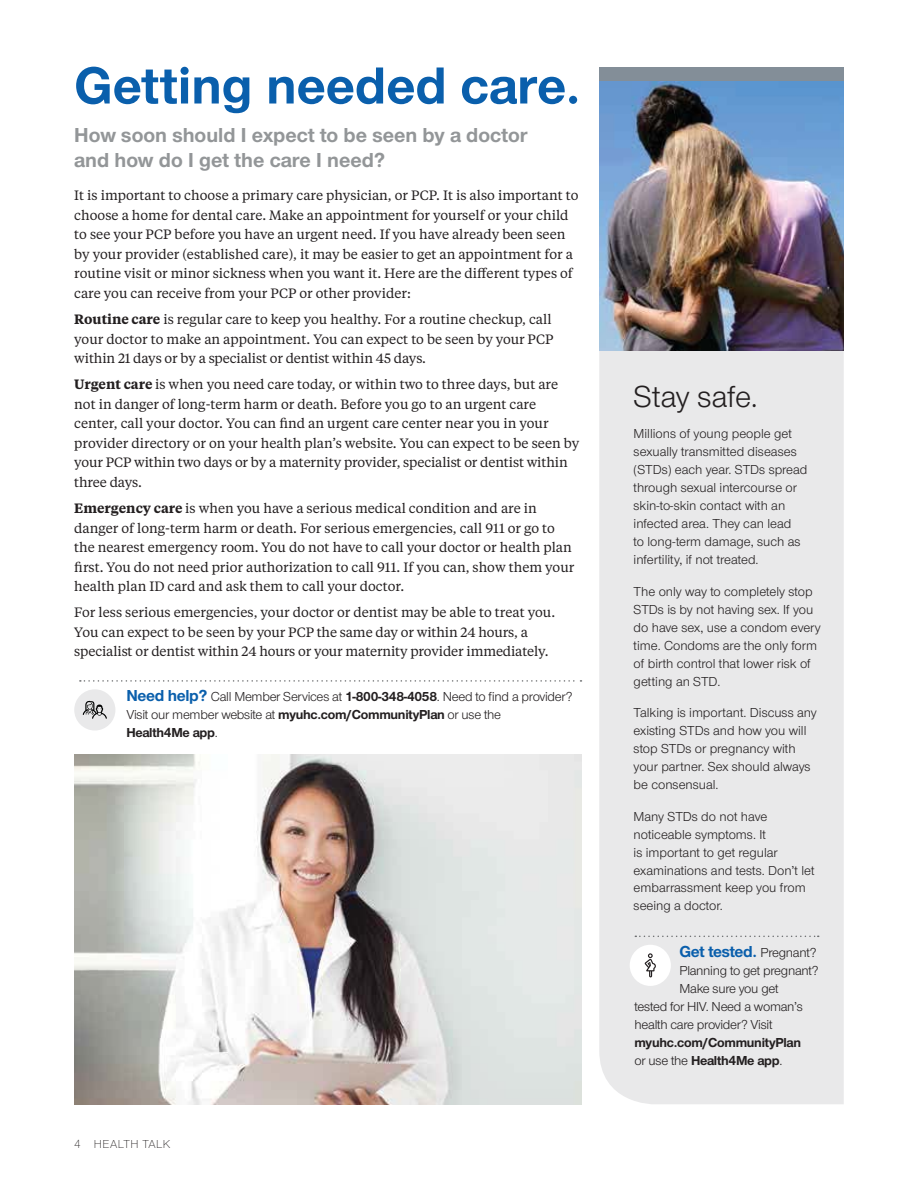
<style>
.page{position:relative;width:918px;height:1188px;background:#fff}
.page>*{position:absolute;margin:0;border:0;box-sizing:border-box;transform-origin:0 0}
.t1{font:700 54px "UHC Sans";color:#0a5fac}
.t2{font:31.5px "UHC Sans";color:#231f20}
.t3{font:700 21px/25.2px "UHC Sans";color:#939698}
.t4{font:700 16.5px "UHC Sans";letter-spacing:-.02em;color:#0a5fac}
.t5{font:13.5px/19.5px "UHC Serif Text";color:#231f20}
.t6{font:13.5px/18px "UHC Sans";color:#231f20}
.t7{font:13.5px/18px "UHC Sans";letter-spacing:-.02em;color:#231f20}
.t8{font:700 13.5px/18px "UHC Sans";letter-spacing:-.02em;color:#231f20}
.t9{font:300 12px "UHC Sans";letter-spacing:.04em;color:#231f20}
.s1{font-weight:600}
.s2{font-weight:700;font-size:16.5px;color:#0a5fac}
.s3{font-weight:700}
.s4{font-weight:400;font-size:13.5px;color:#231f20}
.s5{font-weight:400}
</style>
<div class="page">
<svg style="left:80px;top:680px;width:502px;height:2px"></svg>
<div style="left:74px;top:689px;width:41px;height:42px;background:#e9e9ea;border-radius:50%"></div>
<svg style="left:83px;top:701px;width:24px;height:18px"></svg>
<div style="left:599px;top:351px;width:245px;height:753px;background:#e9e9ea"></div>
<svg style="left:635px;top:936px;width:184px;height:1px"></svg>
<div style="left:630px;top:945px;width:41px;height:41px;background:#fff;border-radius:50%"></div>
<svg style="left:645px;top:953px;width:11px;height:24px"></svg>
<img style="left:599px;top:81px;width:245px;height:270px">
<div style="left:599px;top:68px;width:245px;height:13px;background:#838e98"></div>
<img style="left:74px;top:755px;width:507px;height:349px">
<h1 class="t1" style="left:74px;top:64px;width:508px">Getting needed care.</h1>
<h3 class="t3" style="left:74px;top:124px;width:455px">How soon should I expect to be seen by a doctor and how do I get the care I need?</h3>
<p class="t5" style="left:74px;top:187px;width:506px">It is important to choose a primary care physician, or PCP. It is also important to choose a home for dental care. Make an appointment for yourself or your child to see your PCP before you have an urgent need. If you have already been seen by your provider (established care), it may be easier to get an appointment for a routine visit or minor sickness when you want it. Here are the different types of care you can receive from your PCP or other provider:</p>
<p class="t5" style="left:74px;top:310px;width:481px"><span class="s1">Routine care</span> is regular care to keep you healthy. For a routine checkup, call your doctor to make an appointment. You can expect to be seen by your PCP within 21 days or by a specialist or dentist within 45 days.</p>
<p class="t5" style="left:74px;top:376px;width:507px"><span class="s1">Urgent care</span> is when you need care today, or within two to three days, but are not in danger of long-term harm or death. Before you go to an urgent care center, call your doctor. You can find an urgent care center near you in your provider directory or on your health plan’s website. You can expect to be seen by your PCP within two days or by a maternity provider, specialist or dentist within three days.</p>
<p class="t5" style="left:74px;top:499px;width:502px"><span class="s1">Emergency care</span> is when you have a serious medical condition and are in danger of long-term harm or death. For serious emergencies, call 911 or go to the nearest emergency room. You do not have to call your doctor or health plan first. You do not need prior authorization to call 911. If you can, show them your health plan ID card and ask them to call your doctor.</p>
<p class="t5" style="left:74px;top:604px;width:482px">For less serious emergencies, your doctor or dentist may be able to treat you.<br>You can expect to be seen by your PCP the same day or within 24 hours, a specialist or dentist within 24 hours or your maternity provider immediately.</p>
<p class="t7" style="left:126px;top:689px;width:448px"><span class="s2">Need help?</span> Call Member Services at <span class="s3">1-800-348-4058</span>. Need to find a provider?<br>Visit our member website at <span class="s3">myuhc.com/CommunityPlan</span> or use the<br><span class="s3">Health4Me app</span>.</p>
<p class="t9" style="left:74px;top:1139px;width:98px">4 HEALTH TALK</p>
<h2 class="t2" style="left:634px;top:384px;width:126px">Stay safe.</h2>
<p class="t6" style="left:634px;top:425px;width:175px">Millions of young people get sexually transmitted diseases (STDs) each year. STDs spread through sexual intercourse or skin-to-skin contact with an infected area. They can lead<br>to long-term damage, such as infertility, if not treated.</p>
<p class="t6" style="left:634px;top:583px;width:189px">The only way to completely stop<br>STDs is by not having sex. If you do have sex, use a condom every time. Condoms are the only form of birth control that lower risk of getting an STD.</p>
<p class="t6" style="left:634px;top:704px;width:185px">Talking is important. Discuss any existing STDs and how you will stop STDs or pregnancy with your partner. Sex should always be consensual.</p>
<p class="t6" style="left:634px;top:808px;width:183px">Many STDs do not have noticeable symptoms. It<br>is important to get regular examinations and tests. Don’t let embarrassment keep you from seeing a doctor.</p>
<p class="t4" style="left:680px;top:945px;width:138px">Get tested. <span class="s4">Pregnant?</span></p>
<p class="t7" style="left:680px;top:962px;width:140px">Planning to get pregnant?</p>
<p class="t7" style="left:680px;top:980px;width:101px">Make sure you get</p>
<p class="t7" style="left:635px;top:998px;width:170px">tested for HIV. Need a woman’s</p>
<p class="t7" style="left:635px;top:1016px;width:140px">health care provider? Visit</p>
<p class="t8" style="left:635px;top:1034px;width:168px">myuhc.com/CommunityPlan <span class="s5">or use the</span> Health4Me app<span class="s5">.</span></p>
</div>
